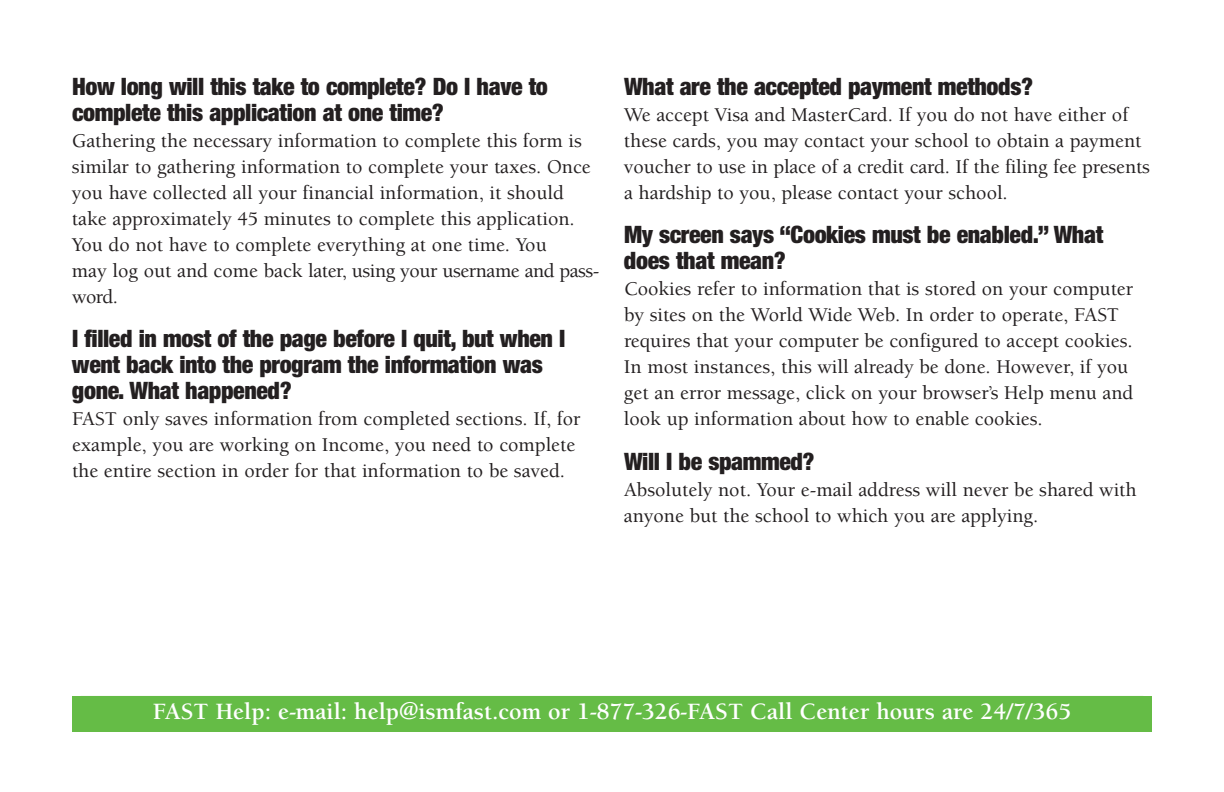
<style>
.page{position:relative;width:1224px;height:792px;background:#fff}
.page>*{position:absolute;margin:0;border:0;box-sizing:border-box;transform-origin:0 0}
.t1{font:900 condensed 24px/26px "Helvetica Neue";letter-spacing:-.015em;color:#231f20}
.t2{font:700 24px "Berkeley Std";color:#fff}
.t3{font:500 20px/26px "Berkeley Std";color:#231f20}
</style>
<div class="page">
<div style="left:72px;top:696px;width:1080px;height:36px;background:#65bc46"></div>
<p class="t1" style="left:72px;top:73px;width:477px">How long will this take to complete? Do I have to complete this application at one time?</p>
<p class="t3" style="left:72px;top:130px;width:529px">Gathering the necessary information to complete this form is similar to gathering information to complete your taxes. Once you have collected all your financial information, it should take approximately 45 minutes to complete this application.<br>You do not have to complete everything at one time. You<br>may log out and come back later, using your username and pass&shy;word.</p>
<p class="t1" style="left:72px;top:326px;width:495px">I filled in most of the page before I quit, but when I went back into the program the information was gone. What happened?</p>
<p class="t3" style="left:72px;top:408px;width:510px">FAST only saves information from completed sections. If, for example, you are working on Income, you need to complete the entire section in order for that information to be saved.</p>
<p class="t1" style="left:624px;top:73px;width:411px">What are the accepted payment methods?</p>
<p class="t3" style="left:624px;top:104px;width:528px">We accept Visa and MasterCard. If you do not have either of these cards, you may contact your school to obtain a payment voucher to use in place of a credit card. If the filing fee presents a hardship to you, please contact your school.</p>
<p class="t1" style="left:624px;top:222px;width:481px">My screen says “Cookies must be enabled.” What does that mean?</p>
<p class="t3" style="left:624px;top:278px;width:511px">Cookies refer to information that is stored on your computer by sites on the World Wide Web. In order to operate, FAST requires that your computer be configured to accept cookies.<br>In most instances, this will already be done. However, if you get an error message, click on your browser’s Help menu and look up information about how to enable cookies.</p>
<p class="t1" style="left:624px;top:448px;width:192px">Will I be spammed?</p>
<p class="t3" style="left:624px;top:478px;width:514px">Absolutely not. Your e-mail address will never be shared with anyone but the school to which you are applying.</p>
<p class="t2" style="left:153px;top:702px;width:920px">FAST Help: e-mail: help@ismfast.com or 1-877-326-FAST Call Center hours are 24/7/365</p>
</div>
